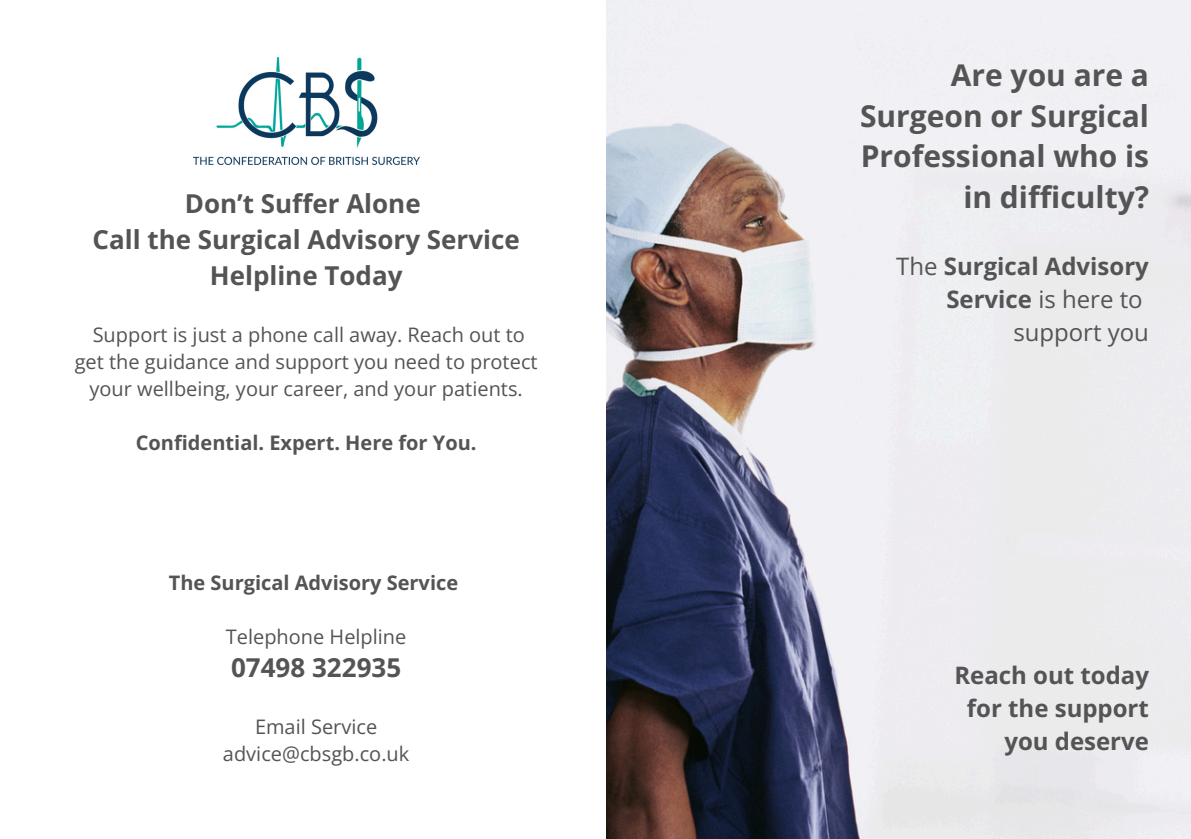
<style>
.page{position:relative;width:1191px;height:839px;background:#fff}
.page>*{position:absolute;margin:0;border:0;box-sizing:border-box;transform-origin:0 0}
.t1{font:700 30px/40.4px "Open Sans";color:#545454;text-align:right}
.t2{font:700 26px/36px "Open Sans";color:#545454;text-align:center}
.t3{font:700 24px/33px "Open Sans";color:#545454;text-align:right}
.t4{font:20px/27px "Open Sans";color:#545454;text-align:center}
.t5{font:700 20px "Open Sans";color:#545454}
.s1{font-weight:400}
</style>
<div class="page">
<img style="left:607px;top:0;width:584px;height:838px">
<img style="left:193px;top:58px;width:227px;height:106px">
<p class="t2" style="left:93px;top:185px;width:429px">Don’t Suffer Alone<br>Call the Surgical Advisory Service<br>Helpline Today</p>
<p class="t4" style="left:75px;top:320px;width:464px">Support is just a phone call away. Reach out to get the guidance and support you need to protect your wellbeing, your career, and your patients.</p>
<p class="t5" style="left:136px;top:428px;width:342px">Confidential. Expert. Here for You.</p>
<p class="t5" style="left:169px;top:568px;width:291px">The Surgical Advisory Service</p>
<h2 class="t4" style="left:226px;top:622px;width:182px">Telephone Helpline</h2>
<p class="t2" style="left:231px;top:648px;width:172px">07498 322935</p>
<h4 class="t4" style="left:255px;top:712px;width:124px">Email Service</h4>
<h4 class="t4" style="left:223px;top:739px;width:188px">advice@cbsgb.co.uk</h4>
<p class="t1" style="left:860px;top:54px;width:291px">Are you are a<br>Surgeon or Surgical<br>Professional who is in difficulty?</p>
<p class="t3" style="left:896px;top:249px;width:254px"><span class="s1">The</span> Surgical Advisory<br>Service <span class="s1">is here to support you</span></p>
<h1 class="t3" style="left:954px;top:658px;width:196px">Reach out today for the support you deserve</h1>
</div>
